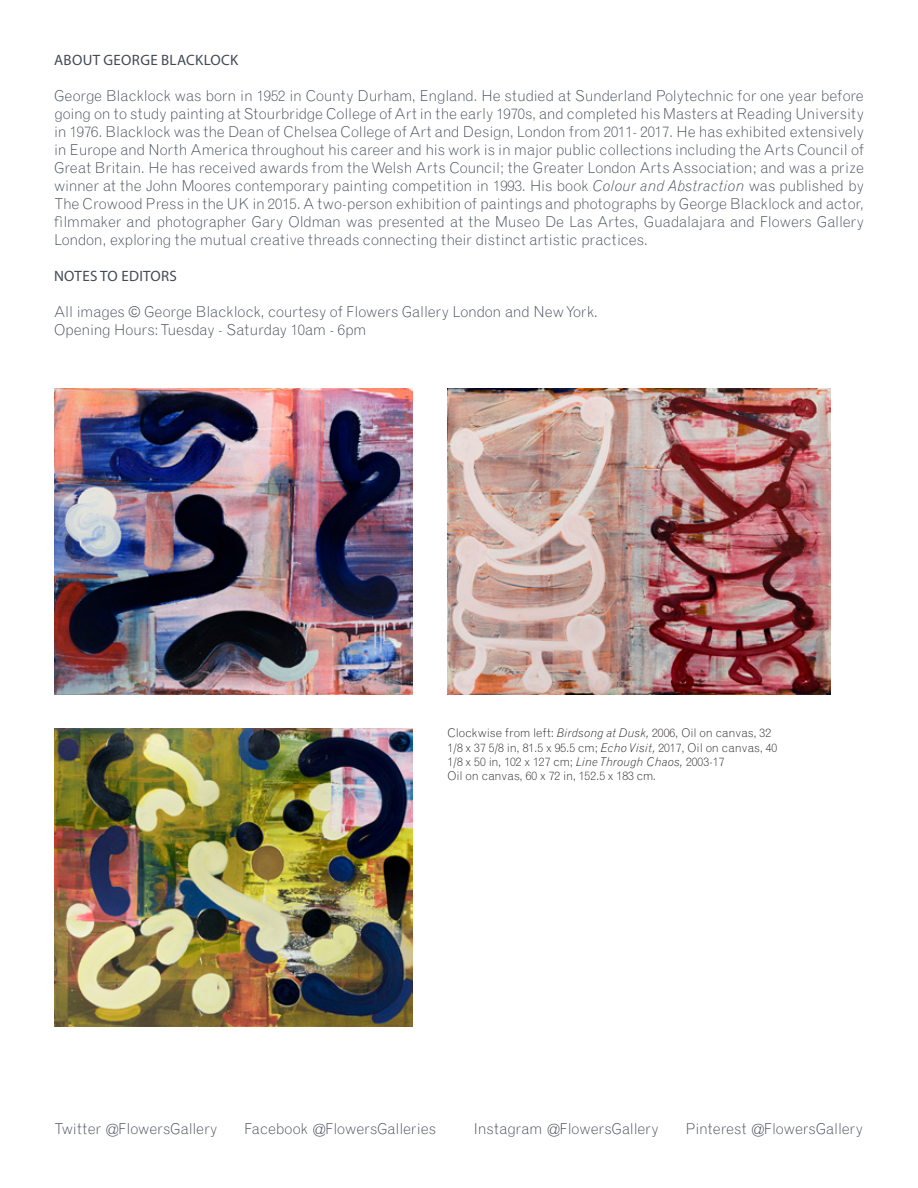
<style>
.page{position:relative;width:918px;height:1188px;background:#fff}
.page>*{position:absolute;margin:0;border:0;box-sizing:border-box;transform-origin:0 0}
.t1{font:300 15px/18px "Grotesque MT Std";color:#434a55;text-align:justify}
.Default{font:15px "Myriad Pro";letter-spacing:.02em;color:#434a55}
.t2{font:300 12px/14.4px "Grotesque MT Std";color:#231f20}
.s1{font-style:italic}
</style>
<div class="page">
<img style="left:448px;top:388px;width:382px;height:307px">
<img style="left:54px;top:388px;width:358px;height:307px">
<img style="left:54px;top:729px;width:358px;height:298px">
<p class="Default" style="left:54px;top:51px;width:186px">ABOUT GEORGE BLACKLOCK</p>
<p class="t1" style="left:54px;top:87px;width:812px">George Blacklock was born in 1952 in County Durham, England. He studied at Sunderland Polytechnic for one year before going on to study painting at Stourbridge College of Art in the early 1970s, and completed his Masters at Reading University in 1976. Blacklock was the Dean of Chelsea College of Art and Design, London from 2011- 2017. He has exhibited extensively in Europe and North America throughout his career and his work is in major public collections including the Arts Council of Great Britain. He has received awards from the Welsh Arts Council; the Greater London Arts Association; and was a prize winner at the John Moores contemporary painting competition in 1993. His book <span class="s1">Colour and Abstraction</span> was published by The Crowood Press in the UK in 2015. A two-person exhibition of paintings and photographs by George Blacklock and actor, filmmaker and photographer Gary Oldman was presented at the Museo De Las Artes, Guadalajara and Flowers Gallery London, exploring the mutual creative threads connecting their distinct artistic practices.</p>
<p class="Default" style="left:54px;top:267px;width:124px">NOTES TO EDITORS</p>
<p class="t1" style="left:54px;top:303px;width:545px">All images © George Blacklock, courtesy of Flowers Gallery London and New York.</p>
<p class="t1" style="left:54px;top:321px;width:314px">Opening Hours: Tuesday - Saturday 10am - 6pm</p>
<p class="t2" style="left:447px;top:726px;width:331px">Clockwise from left: <span class="s1">Birdsong at Dusk,</span> 2006, Oil on canvas, 32<br>1/8 x 37 5/8 in, 81.5 x 95.5 cm; <span class="s1">Echo Visit,</span> 2017, Oil on canvas, 40<br>1/8 x 50 in, 102 x 127 cm; <span class="s1">Line Through Chaos,</span> 2003-17</p>
<p class="t2" style="left:447px;top:769px;width:210px">Oil on canvas, 60 x 72 in, 152.5 x 183 cm.</p>
<p class="t1" style="left:54px;top:1120px;width:165px">Twitter @FlowersGallery</p>
<p class="t1" style="left:244px;top:1120px;width:193px">Facebook @FlowersGalleries</p>
<p class="t1" style="left:474px;top:1120px;width:186px">Instagram @FlowersGallery</p>
<p class="t1" style="left:686px;top:1120px;width:179px">Pinterest @FlowersGallery</p>
</div>
